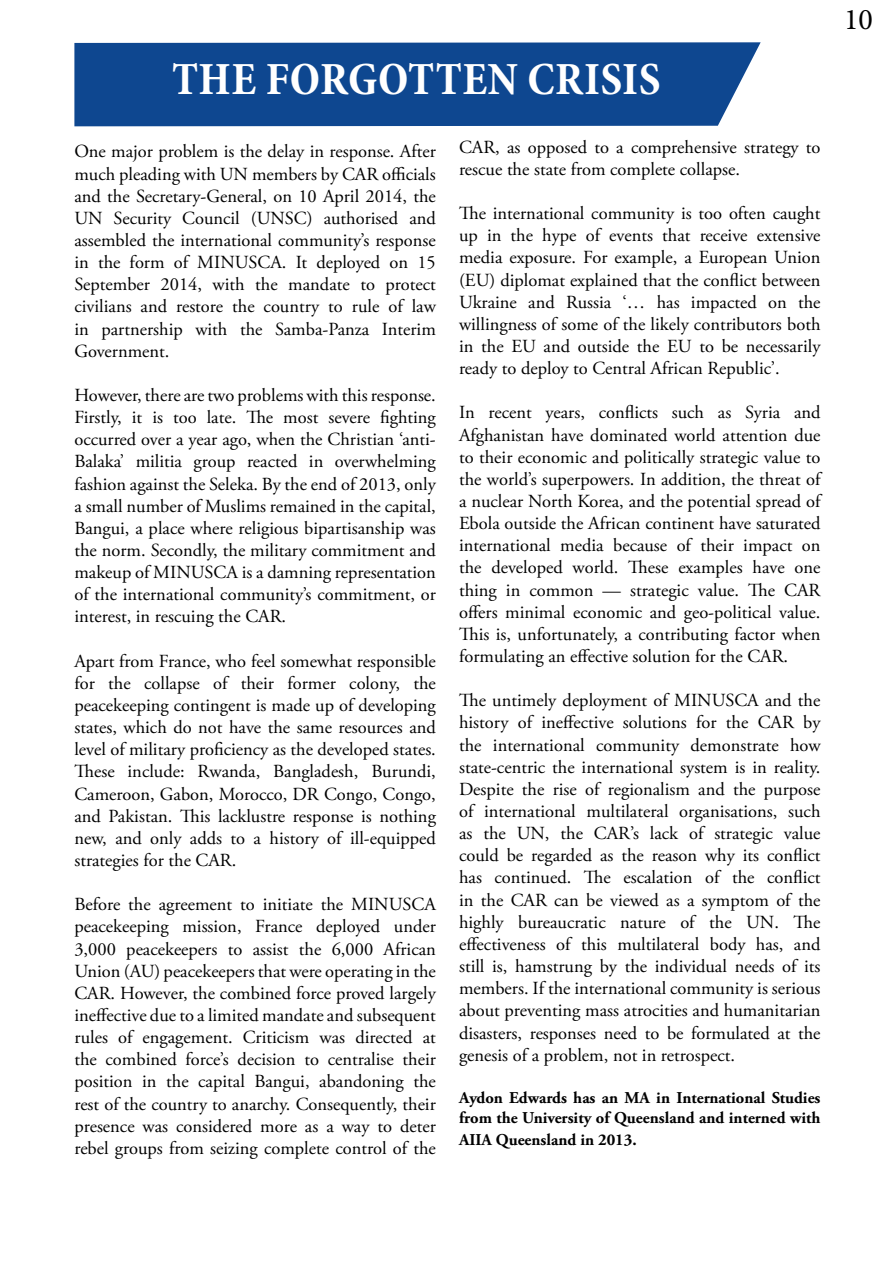
<style>
.page{position:relative;width:893px;height:1263px;background:#fff}
.page>*{position:absolute;margin:0;border:0;box-sizing:border-box;transform-origin:0 0}
.t1{font:700 condensed 46.5px "Minion Pro";letter-spacing:.01em;color:#fff}
.t2{font:30px "Minion Pro";color:#000}
.t3{font:18.45px/22.2px "Adobe Garamond Pro";color:#000;text-align:justify}
.t4{font:700 16.5px/19.8px "Adobe Garamond Pro";color:#000}
</style>
<div class="page">
<div style="left:74px;top:42px;width:687px;height:84px;background:#0e4790"></div>
<h1 class="t1" style="left:172px;top:47px;width:490px">THE FORGOTTEN CRISIS</h1>
<p class="t3" style="left:74px;top:141px;width:363px">One major problem is the delay in response. After much pleading with UN members by CAR officials and the Secretary-General, on 10 April 2014, the UN Security Council (UNSC) authorised and assembled the international community’s response in the form of MINUSCA. It deployed on 15<br>September 2014, with the mandate to protect civilians and restore the country to rule of law in partnership with the Samba-Panza Interim Government.</p>
<p class="t3" style="left:74px;top:385px;width:363px">However, there are two problems with this response.<br>Firstly, it is too late. The most severe fighting occurred over a year ago, when the Christian ‘anti-Balaka’ militia group reacted in overwhelming fashion against the Seleka. By the end of 2013, only a small number of Muslims remained in the capital, Bangui, a place where religious bipartisanship was the norm. Secondly, the military commitment and makeup of MINUSCA is a damning representation of the international community’s commitment, or interest, in rescuing the CAR.</p>
<p class="t3" style="left:74px;top:650px;width:363px">Apart from France, who feel somewhat responsible for the collapse of their former colony, the peacekeeping contingent is made up of developing states, which do not have the same resources and level of military proficiency as the developed states.<br>These include: Rwanda, Bangladesh, Burundi, Cameroon, Gabon, Morocco, DR Congo, Congo, and Pakistan. This lacklustre response is nothing new, and only adds to a history of ill-equipped strategies for the CAR.</p>
<p class="t3" style="left:74px;top:894px;width:363px">Before the agreement to initiate the MINUSCA peacekeeping mission, France deployed under 3,000 peacekeepers to assist the 6,000 African Union (AU) peacekeepers that were operating in the CAR. However, the combined force proved largely ineffective due to a limited mandate and subsequent rules of engagement. Criticism was directed at the combined force’s decision to centralise their position in the capital Bangui, abandoning the rest of the country to anarchy. Consequently, their presence was considered more as a way to deter rebel groups from seizing complete control of the</p>
<p class="t3" style="left:459px;top:136px;width:363px">CAR, as opposed to a comprehensive strategy to rescue the state from complete collapse.</p>
<p class="t3" style="left:459px;top:203px;width:363px">The international community is too often caught up in the hype of events that receive extensive media exposure. For example, a European Union (EU) diplomat explained that the conflict between Ukraine and Russia ‘… has impacted on the willingness of some of the likely contributors both in the EU and outside the EU to be necessarily ready to deploy to Central African Republic’.</p>
<p class="t3" style="left:459px;top:402px;width:363px">In recent years, conflicts such as Syria and Afghanistan have dominated world attention due to their economic and politically strategic value to the world’s superpowers. In addition, the threat of a nuclear North Korea, and the potential spread of Ebola outside the African continent have saturated international media because of their impact on the developed world. These examples have one thing in common — strategic value. The CAR offers minimal economic and geo-political value.<br>This is, unfortunately, a contributing factor when formulating an effective solution for the CAR.</p>
<p class="t3" style="left:459px;top:690px;width:363px">The untimely deployment of MINUSCA and the history of ineffective solutions for the CAR by the international community demonstrate how state-centric the international system is in reality.<br>Despite the rise of regionalism and the purpose of international multilateral organisations, such as the UN, the CAR’s lack of strategic value could be regarded as the reason why its conflict has continued. The escalation of the conflict in the CAR can be viewed as a symptom of the highly bureaucratic nature of the UN. The effectiveness of this multilateral body has, and still is, hamstrung by the individual needs of its members. If the international community is serious about preventing mass atrocities and humanitarian disasters, responses need to be formulated at the genesis of a problem, not in retrospect.</p>
<p class="t4" style="left:459px;top:1088px;width:363px">Aydon Edwards has an MA in International Studies from the University of Queensland and interned with</p>
<p class="t4" style="left:459px;top:1130px;width:179px">AIIA Queensland in 2013.</p>
<h2 class="t2" style="left:844px;top:-1px;width:30px">10</h2>
</div>
